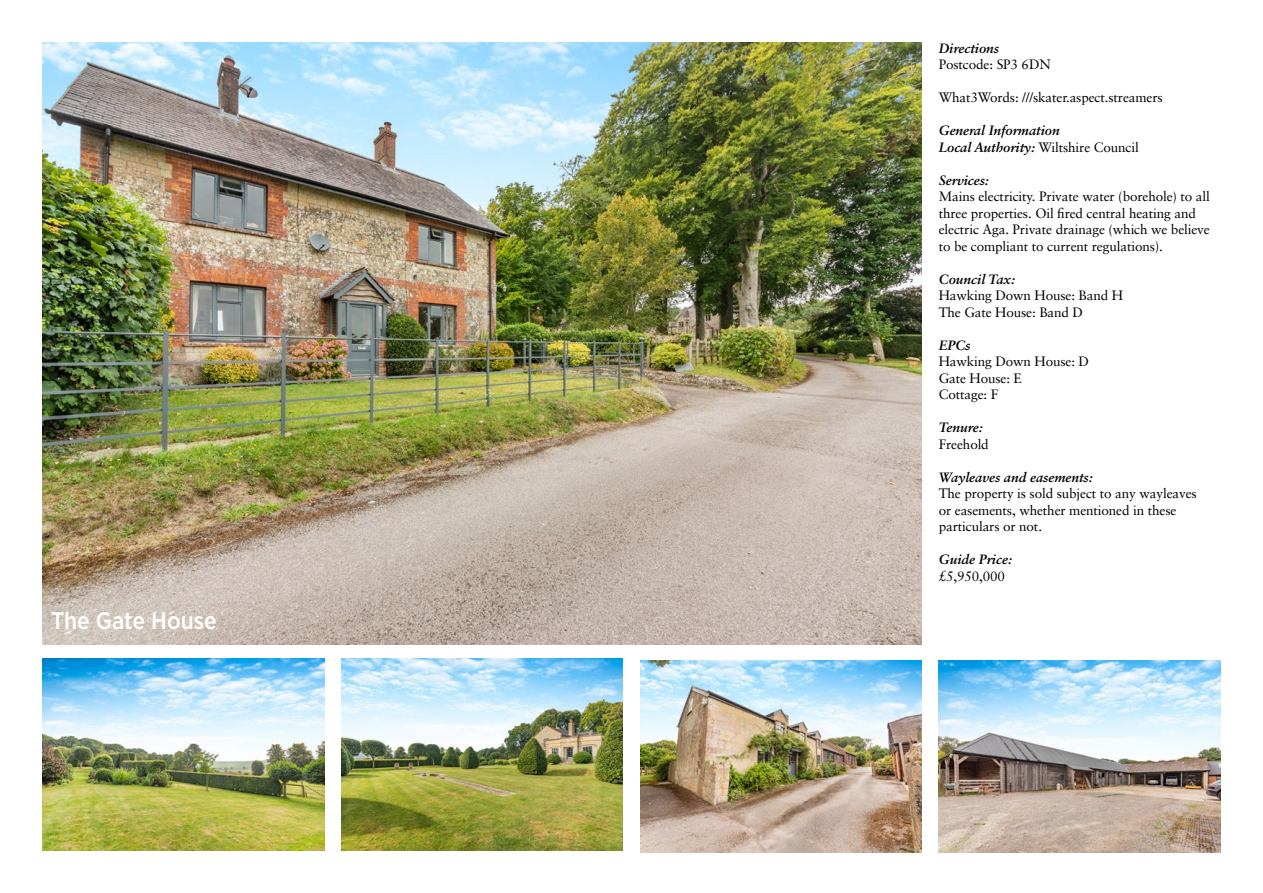
<style>
.page{position:relative;width:1263px;height:893px;background:#fff}
.page>*{position:absolute;margin:0;border:0;box-sizing:border-box;transform-origin:0 0}
.t1{font:500 24px "Gotham Narrow";color:#fff}
.t2{font:13.5px/16.5px "Sabon";letter-spacing:-.01em;color:#000}
.t3{font:italic 700 13.5px "Sabon LT Std";letter-spacing:-.005em;color:#000}
.s1{font-family:"Sabon LT Std";font-weight:700;font-style:italic}
</style>
<div class="page">
<img style="left:43px;top:43px;width:879px;height:601px">
<img style="left:43px;top:658px;width:281px;height:192px">
<img style="left:341px;top:658px;width:282px;height:192px">
<img style="left:640px;top:660px;width:282px;height:192px">
<img style="left:939px;top:660px;width:281px;height:192px">
<h1 class="t1" style="left:51px;top:606px;width:167px">The Gate House</h1>
<p class="t3" style="left:939px;top:40px;width:62px">Directions</p>
<p class="t2" style="left:939px;top:56px;width:113px">Postcode: SP3 6DN</p>
<p class="t2" style="left:939px;top:89px;width:226px">What3Words: ///skater.aspect.streamers</p>
<p class="t3" style="left:939px;top:122px;width:123px">General Information</p>
<p class="t2" style="left:939px;top:139px;width:202px"><span class="s1">Local Authority:</span> Wiltshire Council</p>
<p class="t3" style="left:939px;top:172px;width:51px">Services:</p>
<p class="t2" style="left:939px;top:188px;width:273px">Mains electricity. Private water (borehole) to all three properties. Oil fired central heating and electric Aga. Private drainage (which we believe to be compliant to current regulations).</p>
<p class="t3" style="left:939px;top:271px;width:78px">Council Tax:</p>
<p class="t2" style="left:939px;top:287px;width:186px">Hawking Down House: Band H<br>The Gate House: Band D</p>
<p class="t3" style="left:939px;top:337px;width:33px">EPCs</p>
<p class="t2" style="left:939px;top:353px;width:152px">Hawking Down House: D<br>Gate House: E<br>Cottage: F</p>
<p class="t3" style="left:939px;top:419px;width:45px">Tenure:</p>
<p class="t2" style="left:939px;top:436px;width:52px">Freehold</p>
<p class="t3" style="left:939px;top:469px;width:155px">Wayleaves and easements:</p>
<p class="t2" style="left:939px;top:485px;width:260px">The property is sold subject to any wayleaves or easements, whether mentioned in these particulars or not.</p>
<p class="t3" style="left:939px;top:551px;width:75px">Guide Price:</p>
<p class="t2" style="left:939px;top:568px;width:68px">£5,950,000</p>
</div>
